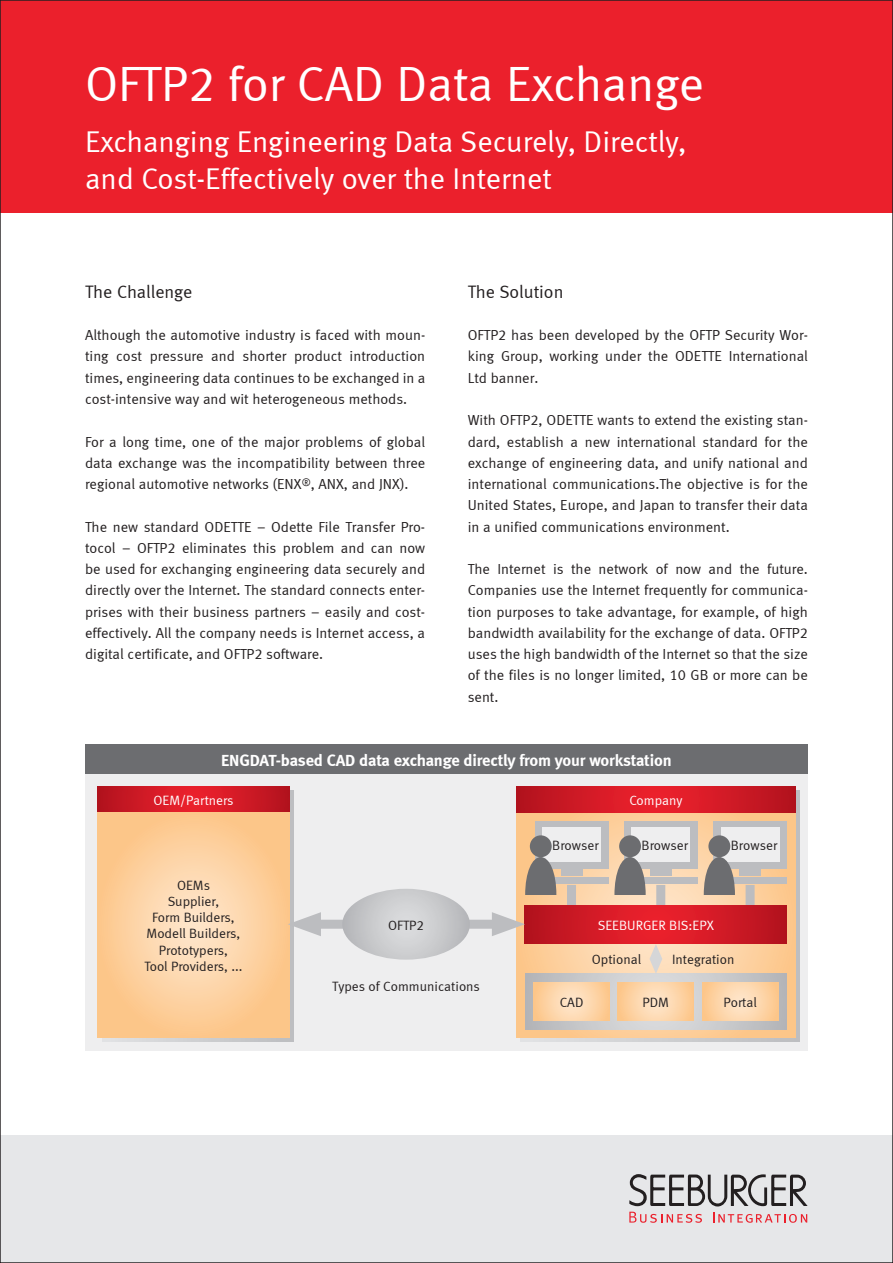
<style>
.page{position:relative;width:893px;height:1263px;background:#fff}
.page>*{position:absolute;margin:0;border:0;box-sizing:border-box;transform-origin:0 0}
.t1{font:49.5px "Meta Normal LF";color:#fff}
.t2{font:30px/37.5px "Meta Normal LF";color:#fff}
.t3{font:18px "Meta Normal LF";color:#231f20}
.t4{font:16.5px "Meta Bold LF";letter-spacing:-.01em;color:#fff}
.t5{font:14.55px/21.3px "Meta Normal LF";color:#231f20;text-align:justify}
.t6{font:13.5px/16.2px "Meta Normal LF";color:#231f20;text-align:center}
.t7{font:13.5px "Meta Normal LF";color:#fff}
</style>
<div class="page">
<div style="left:0;top:1135px;width:893px;height:128px;background:#e6e7e9"></div>
<div style="left:0;top:0;width:893px;height:213px;background:#eb202c"></div>
<svg style="left:629px;top:1174px;width:179px;height:49px"></svg>
<div style="left:85px;top:744px;width:723px;height:306px;background:#eeeeef"></div>
<svg style="left:521px;top:791px;width:278px;height:251px;background:#d2c6bc"></svg>
<svg style="left:517px;top:812px;width:278px;height:225px;background:#f9cb9d"></svg>
<div style="left:85px;top:744px;width:723px;height:30px;background:#6c6d70"></div>
<svg style="left:102px;top:791px;width:191px;height:251px;background:#d1c5ba"></svg>
<svg style="left:98px;top:787px;width:191px;height:25px;background:#d01a25"></svg>
<div style="left:746px;top:885px;width:9px;height:30px;background:#bcbdc0"></div>
<svg style="left:98px;top:812px;width:191px;height:225px;background:#fccf9d"></svg>
<svg style="left:517px;top:787px;width:278px;height:25px;background:#d01a25"></svg>
<div style="left:713px;top:821px;width:74px;height:47px;background:#bcbdc0"></div>
<div style="left:721px;top:827px;width:58px;height:35px;background:#eeeeef"></div>
<div style="left:739px;top:869px;width:22px;height:7px;background:#bcbdc0"></div>
<div style="left:713px;top:877px;width:74px;height:7px;background:#bcbdc0"></div>
<div style="left:708px;top:835px;width:22px;height:22px;background:#6c6d70;border-radius:50%"></div>
<svg style="left:704px;top:857px;width:31px;height:38px"></svg>
<div style="left:624px;top:821px;width:73px;height:47px;background:#bcbdc0"></div>
<div style="left:631px;top:827px;width:59px;height:35px;background:#eeeeef"></div>
<div style="left:650px;top:869px;width:22px;height:7px;background:#bcbdc0"></div>
<div style="left:624px;top:877px;width:73px;height:7px;background:#bcbdc0"></div>
<div style="left:619px;top:835px;width:22px;height:22px;background:#6c6d70;border-radius:50%"></div>
<svg style="left:614px;top:857px;width:32px;height:38px"></svg>
<div style="left:535px;top:821px;width:73px;height:47px;background:#bcbdc0"></div>
<div style="left:542px;top:827px;width:59px;height:35px;background:#eeeeef"></div>
<div style="left:560px;top:869px;width:22px;height:7px;background:#bcbdc0"></div>
<div style="left:535px;top:877px;width:73px;height:7px;background:#bcbdc0"></div>
<div style="left:530px;top:835px;width:22px;height:22px;background:#6c6d70;border-radius:50%"></div>
<svg style="left:525px;top:857px;width:31px;height:38px"></svg>
<svg style="left:525px;top:974px;width:262px;height:55px;background:#cac8c7"></svg>
<svg style="left:534px;top:982px;width:75px;height:38px;background:#fdd4a8"></svg>
<svg style="left:618px;top:982px;width:76px;height:38px;background:#fdd4a8"></svg>
<svg style="left:702px;top:982px;width:76px;height:38px;background:#fdd4a8"></svg>
<svg style="left:649px;top:944px;width:13px;height:30px"></svg>
<div style="left:656px;top:885px;width:9px;height:30px;background:#bcbdc0"></div>
<div style="left:567px;top:885px;width:9px;height:30px;background:#bcbdc0"></div>
<svg style="left:525px;top:905px;width:262px;height:38px;background:#d01a25"></svg>
<div style="left:307px;top:920px;width:199px;height:9px;background:#bcbdc0"></div>
<svg style="left:288px;top:912px;width:33px;height:24px"></svg>
<svg style="left:492px;top:912px;width:33px;height:24px"></svg>
<svg style="left:342px;top:889px;width:128px;height:71px"></svg>
<h1 class="t1" style="left:85px;top:55px;width:620px">OFTP2 for CAD Data Exchange</h1>
<h2 class="t2" style="left:85px;top:122px;width:603px">Exchanging Engineering Data Securely, Directly, and Cost-Effectively over the Internet</h2>
<p class="t3" style="left:85px;top:281px;width:109px">The Challenge</p>
<p class="t5" style="left:85px;top:324px;width:342px">Although the automotive industry is faced with moun&shy;ting cost pressure and shorter product introduction times, engineering data continues to be exchanged in a cost-intensive way and wit heterogeneous methods.</p>
<p class="t5" style="left:85px;top:431px;width:342px">For a long time, one of the major problems of global data exchange was the incompatibility between three regional automotive networks (ENX<sup>®</sup>, ANX, and JNX).</p>
<p class="t5" style="left:85px;top:516px;width:342px">The new standard ODETTE – Odette File Transfer Pro&shy;tocol – OFTP2 eliminates this problem and can now be used for exchanging engineering data securely and directly over the Internet. The standard connects enter&shy;prises with their business partners – easily and cost&shy;effectively. All the company needs is Internet access, a digital certificate, and OFTP2 software.</p>
<p class="t3" style="left:468px;top:281px;width:97px">The Solution</p>
<p class="t5" style="left:468px;top:324px;width:342px">OFTP2 has been developed by the OFTP Security Wor&shy;king Group, working under the ODETTE International Ltd banner.</p>
<p class="t5" style="left:468px;top:409px;width:342px">With OFTP2, ODETTE wants to extend the existing stan&shy;dard, establish a new international standard for the exchange of engineering data, and unify national and international communications.The objective is for the United States, Europe, and Japan to transfer their data in a unified communications environment.</p>
<p class="t5" style="left:468px;top:558px;width:342px">The Internet is the network of now and the future.<br>Companies use the Internet frequently for communica&shy;tion purposes to take advantage, for example, of high bandwidth availability for the exchange of data. OFTP2 uses the high bandwidth of the Internet so that the size of the files is no longer limited, 10 GB or more can be sent.</p>
<p class="t4" style="left:221px;top:750px;width:452px">ENGDAT-based CAD data exchange directly from your workstation</p>
<p class="t7" style="left:153px;top:792px;width:82px">OEM/Partners</p>
<p class="t7" style="left:629px;top:792px;width:55px">Company</p>
<p class="t6" style="left:144px;top:877px;width:100px">OEMs<br>Supplier,<br>Form Builders,<br>Modell Builders,<br>Prototypers,<br>Tool Providers, ...</p>
<p class="t6" style="left:552px;top:837px;width:48px">Browser</p>
<p class="t6" style="left:642px;top:837px;width:48px">Browser</p>
<p class="t6" style="left:731px;top:837px;width:48px">Browser</p>
<p class="t6" style="left:388px;top:916px;width:37px">OFTP2</p>
<p class="t7" style="left:598px;top:917px;width:103px">SEEBURGER BIS:epx</p>
<p class="t6" style="left:332px;top:978px;width:149px">Types of Communications</p>
<p class="t6" style="left:592px;top:951px;width:51px">Optional</p>
<p class="t6" style="left:672px;top:951px;width:64px">Integration</p>
<p class="t6" style="left:560px;top:994px;width:25px">CAD</p>
<p class="t6" style="left:643px;top:994px;width:28px">PDM</p>
<p class="t6" style="left:723px;top:994px;width:35px">Portal</p>
</div>
